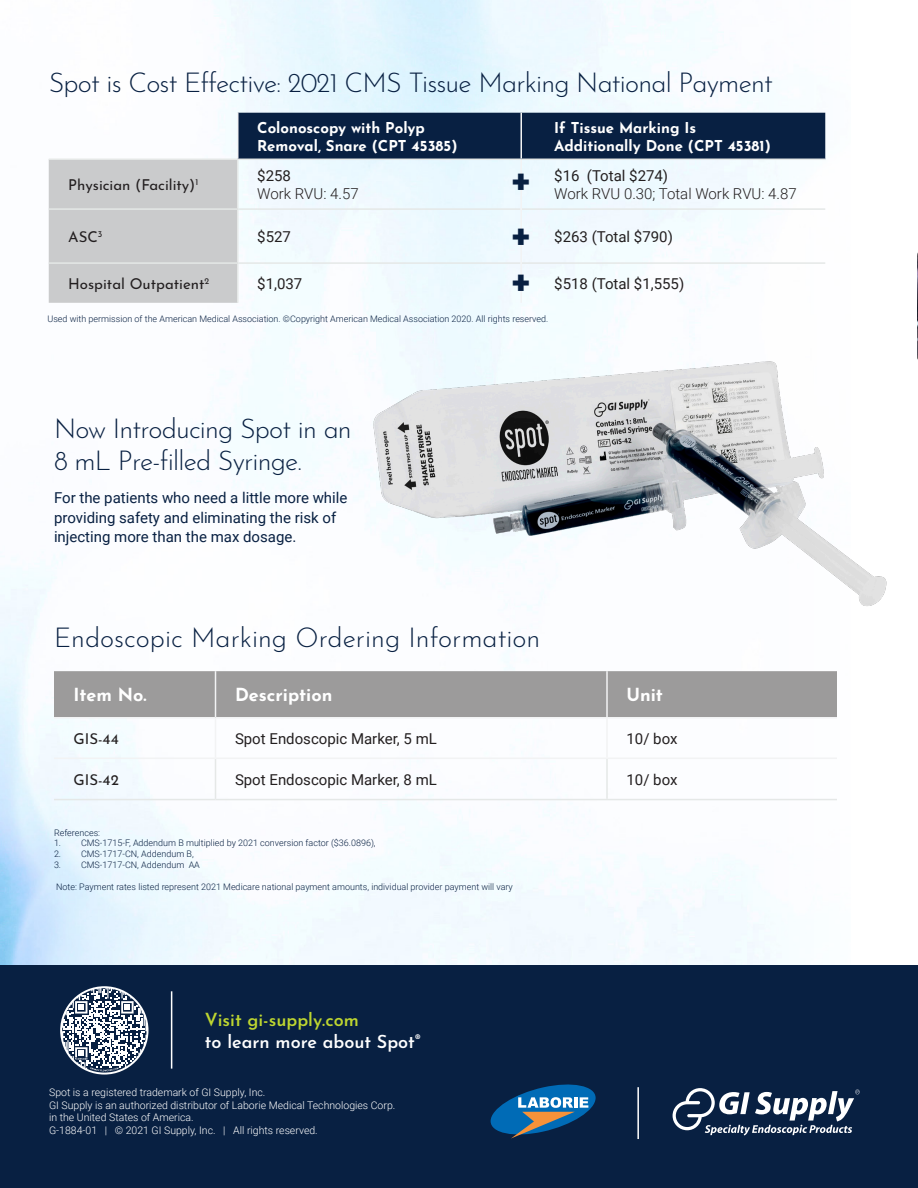
<style>
.page{position:relative;width:918px;height:1188px;background:#fff}
.page>*{position:absolute;margin:0;border:0;box-sizing:border-box;transform-origin:0 0}
.t1{font:700 43.5px "Josefin Sans";color:#082042}
.t2{font:300 27px/32.4px "Josefin Sans";letter-spacing:-.03em;color:#082042}
.t3{font:300 27px "Josefin Sans";color:#082042}
.t4{font:600 18px/21.6px "Josefin Sans";color:#fff}
.t5{font:700 18px "Josefin Sans";color:#fff}
.t6{font:15px/19.5px "Roboto";color:#082042}
.t7{font:15px "Roboto";color:#231f20}
.t8{font:700 15px/18px "Josefin Sans";color:#fff}
.t9{font:300 15px/18px "Roboto";color:#231f20}
.t10{font:15px "Josefin Sans";color:#231f20}
.t11{font:300 10.5px/12.6px "Roboto";color:#fff}
.t12{font:300 9px "Roboto";color:#082042}
.s1{font-weight:400}
.s2{color:#bed630}
</style>
<div class="page">
<img style="left:0;top:0;width:857px;height:966px">
<div style="left:0;top:966px;width:918px;height:222px;background:#082042"></div>
<svg style="left:673px;top:1088px;width:187px;height:47px"></svg>
<svg style="left:491px;top:1084px;width:105px;height:55px"></svg>
<hr style="left:637px;top:1087px;width:2px;height:52px;background:#fff">
<svg style="left:60px;top:986px;width:88px;height:88px"></svg>
<hr style="left:171px;top:991px;width:1px;height:78px;background:#fff">
<div style="left:54px;top:671px;width:783px;height:46px;background:#9c9b9b"></div>
<hr style="left:215px;top:671px;width:1px;height:46px;background:#f2f3f4">
<hr style="left:606px;top:671px;width:2px;height:46px;background:#f2f3f4">
<hr style="left:215px;top:719px;width:1px;height:39px;background:#f2f3f4">
<hr style="left:606px;top:719px;width:2px;height:39px;background:#f2f3f4">
<hr style="left:54px;top:758px;width:162px;height:1px;background:#f2f3f4">
<hr style="left:216px;top:758px;width:391px;height:1px;background:#f2f3f4">
<hr style="left:607px;top:758px;width:230px;height:1px;background:#f2f3f4">
<hr style="left:54px;top:717px;width:162px;height:2px;background:#f2f3f4">
<hr style="left:216px;top:717px;width:391px;height:2px;background:#f2f3f4">
<hr style="left:607px;top:717px;width:230px;height:2px;background:#f2f3f4">
<hr style="left:215px;top:759px;width:1px;height:40px;background:#e5e8e7">
<hr style="left:606px;top:759px;width:2px;height:40px;background:#e5e8e7">
<hr style="left:54px;top:799px;width:162px;height:1px;background:#e5e8e7">
<hr style="left:216px;top:799px;width:391px;height:1px;background:#e5e8e7">
<hr style="left:607px;top:799px;width:230px;height:1px;background:#e5e8e7">
<div style="left:851px;top:0;width:66px;height:964px;background:#fff"></div>
<svg style="left:49px;top:113px;width:776px;height:190px"></svg>
<hr style="left:237px;top:113px;width:1px;height:46px;background:#f2f3f4">
<hr style="left:520px;top:113px;width:2px;height:46px;background:#f2f3f4">
<hr style="left:237px;top:210px;width:1px;height:52px;background:#e5e8e7">
<hr style="left:237px;top:264px;width:1px;height:39px;background:#e5e8e7">
<hr style="left:49px;top:262px;width:189px;height:2px;background:#e5e8e7">
<hr style="left:238px;top:262px;width:282px;height:2px;background:#e5e8e7">
<hr style="left:522px;top:262px;width:303px;height:2px;background:#e5e8e7">
<hr style="left:237px;top:160px;width:1px;height:48px;background:#e5e8e7">
<hr style="left:49px;top:159px;width:189px;height:1px;background:#e5e8e7">
<hr style="left:238px;top:159px;width:283px;height:1px;background:#e5e8e7">
<hr style="left:521px;top:159px;width:304px;height:1px;background:#e5e8e7">
<hr style="left:49px;top:208px;width:189px;height:2px;background:#e5e8e7">
<hr style="left:238px;top:208px;width:282px;height:2px;background:#e5e8e7">
<hr style="left:522px;top:208px;width:303px;height:2px;background:#e5e8e7">
<hr style="left:520px;top:160px;width:2px;height:49px;background:#f2f3f4">
<hr style="left:520px;top:209px;width:2px;height:54px;background:#f2f3f4">
<hr style="left:520px;top:263px;width:2px;height:40px;background:#f2f3f4">
<img style="left:364px;top:355px;width:523px;height:259px">
<p class="t2" style="left:49px;top:64px;width:726px">Spot is Cost Effective: 2021 CMS Tissue Marking National Payment</p>
<p class="t8" style="left:257px;top:116px;width:202px">Colonoscopy with Polyp<br>Removal, Snare (CPT 45385)</p>
<p class="t8" style="left:554px;top:116px;width:218px">If Tissue Marking Is<br>Additionally Done (CPT 45381)</p>
<p class="t10" style="left:68px;top:172px;width:132px">Physician (Facility)<sup>1</sup></p>
<p class="t9" style="left:257px;top:166px;width:103px"><span class="s1">$258<br></span>Work RVU: 4.57</p>
<p class="t9" style="left:554px;top:166px;width:244px"><span class="s1">$16 (Total $274)<br></span>Work RVU 0.30; Total Work RVU: 4.87</p>
<p class="t10" style="left:68px;top:224px;width:36px">ASC<sup>3</sup></p>
<p class="t7" style="left:257px;top:226px;width:35px">$527</p>
<p class="t7" style="left:554px;top:226px;width:120px">$263 (Total $790)</p>
<p class="t10" style="left:68px;top:271px;width:143px">Hospital Outpatient<sup>2</sup></p>
<p class="t7" style="left:257px;top:273px;width:47px">$1,037</p>
<p class="t7" style="left:554px;top:273px;width:132px">$518 (Total $1,555)</p>
<p class="t1" style="left:509px;top:138px;width:26px">+</p>
<p class="t1" style="left:509px;top:193px;width:26px">+</p>
<p class="t1" style="left:509px;top:239px;width:26px">+</p>
<p class="t12" style="left:48px;top:312px;width:502px">Used with permission of the American Medical Association. ©Copyright American Medical Association 2020. All rights reserved.</p>
<p class="t2" style="left:54px;top:410px;width:299px">Now Introducing Spot in an<br>8 mL Pre-filled Syringe.</p>
<p class="t6" style="left:54px;top:488px;width:295px">For the patients who need a little more while providing safety and eliminating the risk of injecting more than the max dosage.</p>
<p class="t3" style="left:54px;top:617px;width:488px">Endoscopic Marking Ordering Information</p>
<p class="t5" style="left:74px;top:679px;width:75px">Item No.</p>
<p class="t5" style="left:235px;top:679px;width:99px">Description</p>
<p class="t5" style="left:627px;top:679px;width:38px">Unit</p>
<p class="t10" style="left:74px;top:726px;width:47px">GIS-44</p>
<p class="t7" style="left:235px;top:728px;width:203px">Spot Endoscopic Marker, 5 mL</p>
<p class="t7" style="left:627px;top:728px;width:52px">10/ box</p>
<p class="t10" style="left:74px;top:767px;width:47px">GIS-42</p>
<p class="t7" style="left:235px;top:769px;width:203px">Spot Endoscopic Marker, 8 mL</p>
<p class="t7" style="left:627px;top:769px;width:52px">10/ box</p>
<p class="t12" style="left:54px;top:826px;width:48px">References:</p>
<p class="t12" style="left:54px;top:837px;width:323px">1. CMS-1715-F, Addendum B multiplied by 2021 conversion factor ($36.0896),</p>
<p class="t12" style="left:54px;top:848px;width:141px">2. CMS-1717-CN, Addendum B,</p>
<p class="t12" style="left:54px;top:858px;width:147px">3. CMS-1717-CN, Addendum AA</p>
<p class="t12" style="left:56px;top:880px;width:458px">Note: Payment rates listed represent 2021 Medicare national payment amounts, individual provider payment will vary</p>
<p class="t4" style="left:205px;top:1006px;width:217px"><span class="s2">Visit gi-supply.com<br></span>to learn more about Spot<sup>®</sup></p>
<p class="t11" style="left:49px;top:1086px;width:348px">Spot is a registered trademark of GI Supply, Inc.<br>GI Supply is an authorized distributor of Laborie Medical Technologies Corp. in the United States of America.<br>G-1884-01 | © 2021 GI Supply, Inc. | All rights reserved.</p>
</div>
